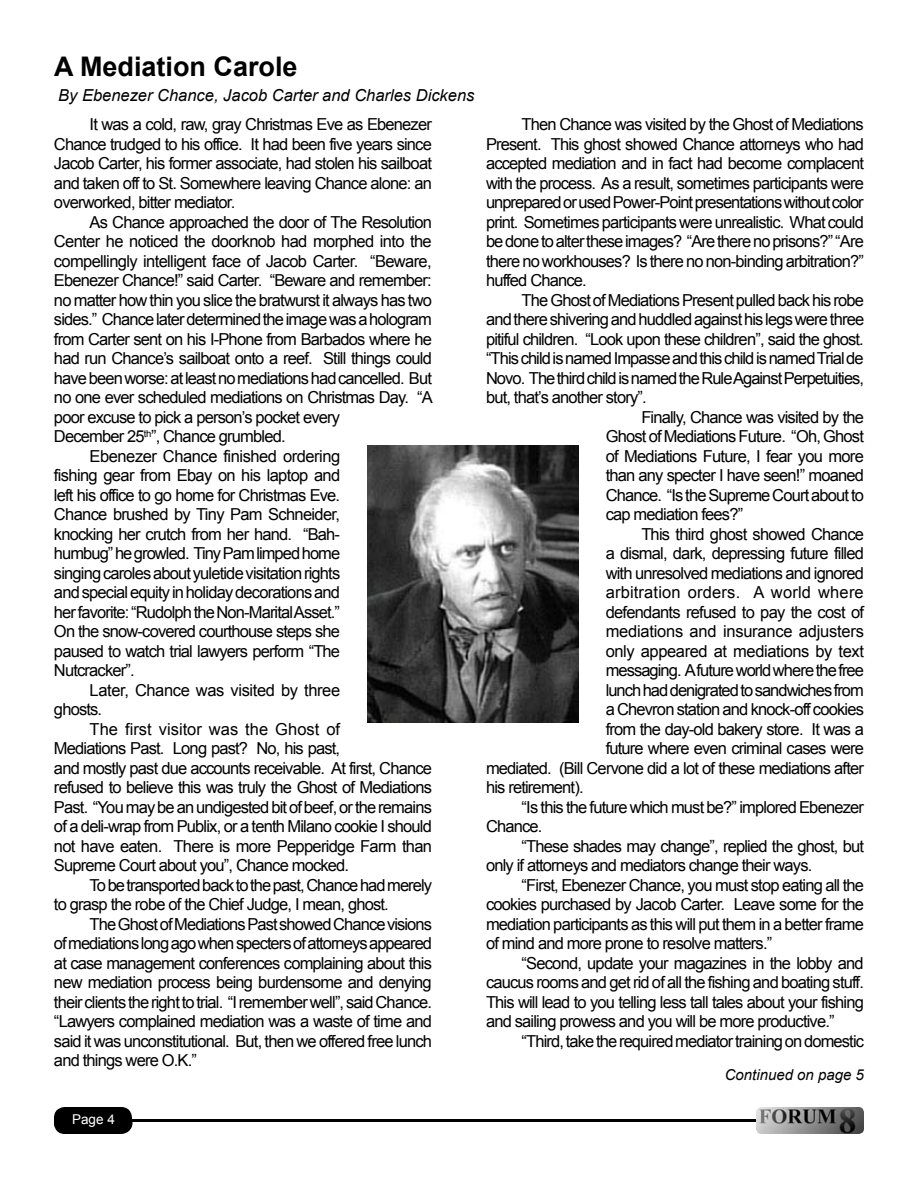
<style>
.page{position:relative;width:918px;height:1188px;background:#fff}
.page>*{position:absolute;margin:0;border:0;box-sizing:border-box;transform-origin:0 0}
.t1{font:700 27px "Arial";color:#000}
.t2{font:16.5px/19.5px "Arial";letter-spacing:-.05em;color:#000;text-align:justify}
.t3{font:16.5px "Arial";letter-spacing:-.025em;color:#000}
.t4{font:italic 16.5px "Arial";color:#000}
.t5{font:16.5px "Arial";letter-spacing:-.015em;color:#000}
.t6{font:16.5px "Arial";letter-spacing:-.03em;color:#000}
.t7{font:16.5px "Arial";letter-spacing:.01em;color:#000}
.t8{font:16.5px "Arial";color:#000}
.t9{font:italic 15px "Arial";color:#000}
.t10{font:13.5px "Arial";color:#fff}
</style>
<div class="page">
<hr style="left:81px;top:1119px;width:736px;height:3px;background:#000">
<div style="left:54px;top:1107px;width:78px;height:27px;background:#000;border-radius:11px"></div>
<svg style="left:54px;top:1114px;width:79px;height:18px"></svg>
<img style="left:756px;top:1107px;width:108px;height:27px">
<img style="left:367px;top:446px;width:212px;height:277px">
<h1 class="t1" style="left:54px;top:49px;width:245px">A Mediation Carole</h1>
<p class="t4" style="left:58px;top:84px;width:418px">By Ebenezer Chance, Jacob Carter and Charles Dickens</p>
<p class="t2" style="left:54px;top:115px;width:379px;text-indent:36px">It was a cold, raw, gray Christmas Eve as Ebenezer Chance trudged to his office. It had been five years since Jacob Carter, his former associate, had stolen his sailboat and taken off to St. Somewhere leaving Chance alone: an overworked, bitter mediator.</p>
<p class="t2" style="left:90px;top:212px;width:344px">As Chance approached the door of The Resolution</p>
<p class="t2" style="left:54px;top:232px;width:379px">Center he noticed the doorknob had morphed into the</p>
<p class="t2" style="left:54px;top:251px;width:379px">compellingly intelligent face of Jacob Carter. “Beware,</p>
<p class="t2" style="left:54px;top:271px;width:379px">Ebenezer Chance!” said Carter. “Beware and remember:</p>
<p class="t2" style="left:54px;top:290px;width:379px">no matter how thin you slice the bratwurst it always has two</p>
<p class="t2" style="left:54px;top:310px;width:380px">sides.” Chance later determined the image was a hologram</p>
<p class="t2" style="left:54px;top:329px;width:379px">from Carter sent on his I-Phone from Barbados where he</p>
<p class="t2" style="left:54px;top:349px;width:379px">had run Chance’s sailboat onto a reef. Still things could</p>
<p class="t2" style="left:54px;top:368px;width:379px">have been worse: at least no mediations had cancelled. But</p>
<p class="t2" style="left:54px;top:388px;width:380px">no one ever scheduled mediations on Christmas Day. “A</p>
<p class="t2" style="left:54px;top:407px;width:288px">poor excuse to pick a person’s pocket every</p>
<p class="t2" style="left:54px;top:427px;width:233px">December 25<sup>th</sup>”, Chance grumbled.</p>
<p class="t6" style="left:90px;top:445px;width:252px">Ebenezer Chance finished ordering</p>
<p class="t2" style="left:54px;top:466px;width:288px">fishing gear from Ebay on his laptop and</p>
<p class="t2" style="left:54px;top:485px;width:288px">left his office to go home for Christmas Eve.</p>
<p class="t2" style="left:54px;top:505px;width:288px">Chance brushed by Tiny Pam Schneider,</p>
<p class="t2" style="left:54px;top:524px;width:288px">knocking her crutch from her hand. “Bah-</p>
<p class="t2" style="left:54px;top:544px;width:288px">humbug” he growled. Tiny Pam limped home</p>
<p class="t2" style="left:54px;top:563px;width:288px">singing caroles about yuletide visitation rights</p>
<p class="t2" style="left:54px;top:583px;width:288px">and special equity in holiday decorations and</p>
<p class="t2" style="left:54px;top:602px;width:287px">her favorite: “Rudolph the Non-Marital Asset.”</p>
<p class="t2" style="left:54px;top:622px;width:288px">On the snow-covered courthouse steps she</p>
<p class="t2" style="left:54px;top:641px;width:288px">paused to watch trial lawyers perform “The</p>
<p class="t2" style="left:54px;top:661px;width:82px">Nutcracker”.</p>
<p class="t3" style="left:90px;top:679px;width:252px">Later, Chance was visited by three</p>
<p class="t2" style="left:54px;top:700px;width:50px">ghosts.</p>
<p class="t8" style="left:90px;top:718px;width:252px">The first visitor was the Ghost of</p>
<p class="t2" style="left:54px;top:739px;width:288px">Mediations Past. Long past? No, his past,</p>
<p class="t2" style="left:54px;top:758px;width:379px">and mostly past due accounts receivable. At first, Chance</p>
<p class="t2" style="left:54px;top:778px;width:379px">refused to believe this was truly the Ghost of Mediations</p>
<p class="t2" style="left:54px;top:797px;width:379px">Past. “You may be an undigested bit of beef, or the remains</p>
<p class="t2" style="left:54px;top:817px;width:379px">of a deli-wrap from Publix, or a tenth Milano cookie I should</p>
<p class="t2" style="left:54px;top:836px;width:380px">not have eaten. There is more Pepperidge Farm than</p>
<p class="t2" style="left:54px;top:856px;width:297px">Supreme Court about you”, Chance mocked.</p>
<p class="t2" style="left:90px;top:875px;width:344px">To be transported back to the past, Chance had merely</p>
<p class="t2" style="left:54px;top:895px;width:336px">to grasp the robe of the Chief Judge, I mean, ghost.</p>
<p class="t2" style="left:90px;top:914px;width:344px">The Ghost of Mediations Past showed Chance visions</p>
<p class="t2" style="left:54px;top:934px;width:380px">of mediations long ago when specters of attorneys appeared</p>
<p class="t2" style="left:54px;top:953px;width:379px">at case management conferences complaining about this</p>
<p class="t2" style="left:54px;top:973px;width:379px">new mediation process being burdensome and denying</p>
<p class="t2" style="left:54px;top:992px;width:380px">their clients the right to trial. “I remember well”, said Chance.</p>
<p class="t2" style="left:54px;top:1012px;width:379px">“Lawyers complained mediation was a waste of time and</p>
<p class="t2" style="left:54px;top:1031px;width:379px">said it was unconstitutional. But, then we offered free lunch</p>
<p class="t2" style="left:54px;top:1051px;width:145px">and things were O.K.”</p>
<p class="t2" style="left:486px;top:115px;width:379px;text-indent:36px">Then Chance was visited by the Ghost of Mediations Present. This ghost showed Chance attorneys who had accepted mediation and in fact had become complacent with the process. As a result, sometimes participants were unprepared or used Power-Point presentations without color print. Sometimes participants were unrealistic. What could be done to alter these images? “Are there no prisons?” “Are there no workhouses? Is there no non-binding arbitration?” huffed Chance.</p>
<p class="t2" style="left:522px;top:290px;width:344px">The Ghost of Mediations Present pulled back his robe</p>
<p class="t2" style="left:486px;top:310px;width:380px">and there shivering and huddled against his legs were three</p>
<p class="t2" style="left:486px;top:329px;width:379px">pitiful children. “Look upon these children”, said the ghost.</p>
<p class="t2" style="left:486px;top:349px;width:379px">“This child is named Impasse and this child is named Trial de</p>
<p class="t2" style="left:486px;top:368px;width:380px">Novo. The third child is named the Rule Against Perpetuities,</p>
<p class="t2" style="left:486px;top:388px;width:162px">but, that’s another story”.</p>
<p class="t2" style="left:641px;top:407px;width:224px">Finally, Chance was visited by the</p>
<p class="t2" style="left:606px;top:427px;width:260px">Ghost of Mediations Future. “Oh, Ghost</p>
<p class="t2" style="left:606px;top:446px;width:260px">of Mediations Future, I fear you more</p>
<p class="t2" style="left:606px;top:466px;width:260px">than any specter I have seen!” moaned</p>
<p class="t2" style="left:606px;top:485px;width:260px">Chance. “Is the Supreme Court about to</p>
<p class="t2" style="left:606px;top:505px;width:139px">cap mediation fees?”</p>
<p class="t2" style="left:641px;top:524px;width:224px">This third ghost showed Chance</p>
<p class="t2" style="left:606px;top:544px;width:260px">a dismal, dark, depressing future filled</p>
<p class="t2" style="left:606px;top:563px;width:260px">with unresolved mediations and ignored</p>
<p class="t7" style="left:606px;top:582px;width:260px">arbitration orders. A world where</p>
<p class="t2" style="left:606px;top:602px;width:260px">defendants refused to pay the cost of</p>
<p class="t5" style="left:606px;top:621px;width:260px">mediations and insurance adjusters</p>
<p class="t3" style="left:606px;top:640px;width:260px">only appeared at mediations by text</p>
<p class="t2" style="left:606px;top:661px;width:260px">messaging. A future world where the free</p>
<p class="t2" style="left:606px;top:680px;width:260px">lunch had denigrated to sandwiches from</p>
<p class="t2" style="left:606px;top:700px;width:260px">a Chevron station and knock-off cookies</p>
<p class="t2" style="left:606px;top:719px;width:260px">from the day-old bakery store. It was a</p>
<p class="t2" style="left:606px;top:739px;width:260px">future where even criminal cases were</p>
<p class="t2" style="left:486px;top:758px;width:379px">mediated. (Bill Cervone did a lot of these mediations after</p>
<p class="t2" style="left:486px;top:778px;width:99px">his retirement).</p>
<p class="t2" style="left:522px;top:797px;width:344px">“Is this the future which must be?” implored Ebenezer</p>
<p class="t2" style="left:486px;top:817px;width:58px">Chance.</p>
<p class="t2" style="left:522px;top:836px;width:344px">“These shades may change”, replied the ghost, but</p>
<p class="t2" style="left:486px;top:856px;width:328px">only if attorneys and mediators change their ways.</p>
<p class="t2" style="left:522px;top:875px;width:344px">“First, Ebenezer Chance, you must stop eating all the</p>
<p class="t2" style="left:486px;top:895px;width:379px">cookies purchased by Jacob Carter. Leave some for the</p>
<p class="t2" style="left:486px;top:914px;width:379px">mediation participants as this will put them in a better frame</p>
<p class="t2" style="left:486px;top:934px;width:288px">of mind and more prone to resolve matters.”</p>
<p class="t2" style="left:522px;top:953px;width:344px">“Second, update your magazines in the lobby and</p>
<p class="t2" style="left:486px;top:973px;width:379px">caucus rooms and get rid of all the fishing and boating stuff.</p>
<p class="t2" style="left:486px;top:993px;width:379px">This will lead to you telling less tall tales about your fishing</p>
<p class="t2" style="left:486px;top:1012px;width:350px">and sailing prowess and you will be more productive.”</p>
<p class="t2" style="left:522px;top:1032px;width:344px">“Third, take the required mediator training on domestic</p>
<p class="t9" style="left:725px;top:1065px;width:141px">Continued on page 5</p>
<p class="t10" style="left:72px;top:1110px;width:44px">Page 4</p>
</div>
